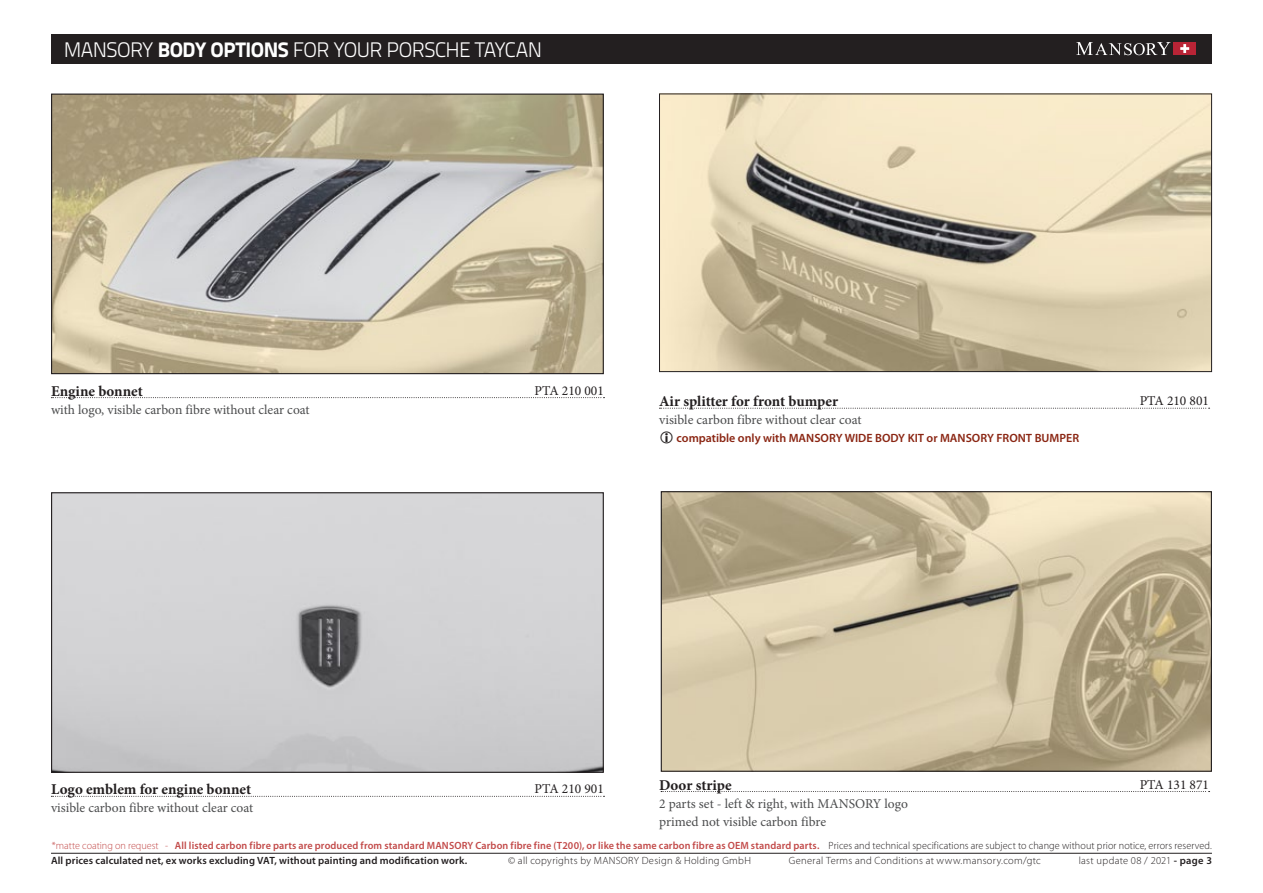
<style>
.page{position:relative;width:1263px;height:893px;background:#fff}
.page>*{position:absolute;margin:0;border:0;box-sizing:border-box;transform-origin:0 0}
.t1{font:300 21px "Titillium Text 22 L";letter-spacing:-.03em;color:#fff}
.name_of_product{font:700 15px "Minion Pro";letter-spacing:-.005em;color:#231f20}
.description{font:13.5px "Minion Pro";color:#4b4c4d}
.NR{font:13.5px "Minion Pro";color:#231f20}
.poznamka_red{font:600 12px "Myriad Pro";color:#8a2512}
.t2{font:600 10.5px/15px "Myriad Pro";letter-spacing:.015em;color:#c24a49}
.t3{font:300 10.5px "Myriad Pro";letter-spacing:.03em;color:#231f20}
.s1{font-weight:800}
.s2{font-weight:300}
.s3{font-weight:300;color:#231f20}
.s4{color:#231f20}
.s5{font-weight:600}
</style>
<div class="page">
<div style="left:51px;top:34px;width:1161px;height:30px;background:#231f20"></div>
<div style="left:1174px;top:42px;width:22px;height:13px;background:#b92436"></div>
<svg style="left:1180px;top:44px;width:9px;height:9px"></svg>
<svg style="left:1076px;top:42px;width:95px;height:13px"></svg>
<hr style="left:51px;top:853px;width:1161px;height:1px;background:#231f20">
<img style="left:53px;top:96px;width:549px;height:276px">
<div style="left:51px;top:94px;width:553px;height:280px;border:1px solid #231f20"></div>
<img style="left:53px;top:494px;width:549px;height:277px">
<div style="left:51px;top:492px;width:553px;height:281px;border:1px solid #231f20"></div>
<svg style="left:51px;top:397px;width:553px;height:1px"></svg>
<svg style="left:51px;top:796px;width:553px;height:1px"></svg>
<img style="left:661px;top:96px;width:549px;height:274px">
<div style="left:659px;top:94px;width:553px;height:278px;border:1px solid #231f20"></div>
<svg style="left:659px;top:408px;width:550px;height:1px"></svg>
<img style="left:663px;top:493px;width:547px;height:277px">
<div style="left:661px;top:491px;width:551px;height:281px;border:1px solid #231f20"></div>
<svg style="left:661px;top:791px;width:548px;height:1px"></svg>
<h1 class="t1" style="left:64px;top:34px;width:480px">MANSORY <span class="s1">BODY OPTIONS</span> FOR YOUR PORSCHE TAYCAN</h1>
<p class="name_of_product" style="left:51px;top:380px;width:93px">Engine bonnet</p>
<p class="description" style="left:51px;top:400px;width:260px">with logo, visible carbon fibre without clear coat</p>
<p class="NR" style="left:534px;top:381px;width:71px">PTA 210 001</p>
<p class="name_of_product" style="left:659px;top:391px;width:180px">Air splitter for front bumper</p>
<p class="NR" style="left:1140px;top:392px;width:71px">PTA 210 801</p>
<p class="description" style="left:659px;top:411px;width:204px">visible carbon fibre without clear coat</p>
<p class="poznamka_red" style="left:677px;top:431px;width:404px">compatible only with MANSORY WIDE BODY KIT or MANSORY FRONT BUMPER</p>
<p class="name_of_product" style="left:51px;top:779px;width:202px">Logo emblem for engine bonnet</p>
<p class="description" style="left:51px;top:799px;width:204px">visible carbon fibre without clear coat</p>
<p class="NR" style="left:534px;top:780px;width:71px">PTA 210 901</p>
<p class="name_of_product" style="left:659px;top:774px;width:74px">Door stripe</p>
<p class="NR" style="left:1140px;top:775px;width:71px">PTA 131 871</p>
<p class="description" style="left:659px;top:794px;width:250px">2 parts set - left &amp; right, with MANSORY logo</p>
<p class="description" style="left:659px;top:812px;width:168px">primed not visible carbon fibre</p>
<p class="t2" style="left:51px;top:837px;width:1162px"><span class="s2">*matte coating on request -</span> All listed carbon fibre parts are produced from standard MANSORY Carbon fibre fine (T200), or like the same carbon fibre as OEM standard parts. <span class="s3">Prices and technical specifications are subject to change without prior notice, errors reserved.<br></span><span class="s4">All prices calculated net, ex works excluding VAT, without painting and modification work.</span></p>
<p class="t3" style="left:508px;top:854px;width:244px">© all copyrights by MANSORY Design &amp; Holding GmbH</p>
<p class="t3" style="left:789px;top:854px;width:253px">General Terms and Conditions at www.mansory.com/gtc</p>
<p class="t3" style="left:1079px;top:854px;width:135px">last update 08 / 2021 <span class="s5">- page 3</span></p>
</div>
